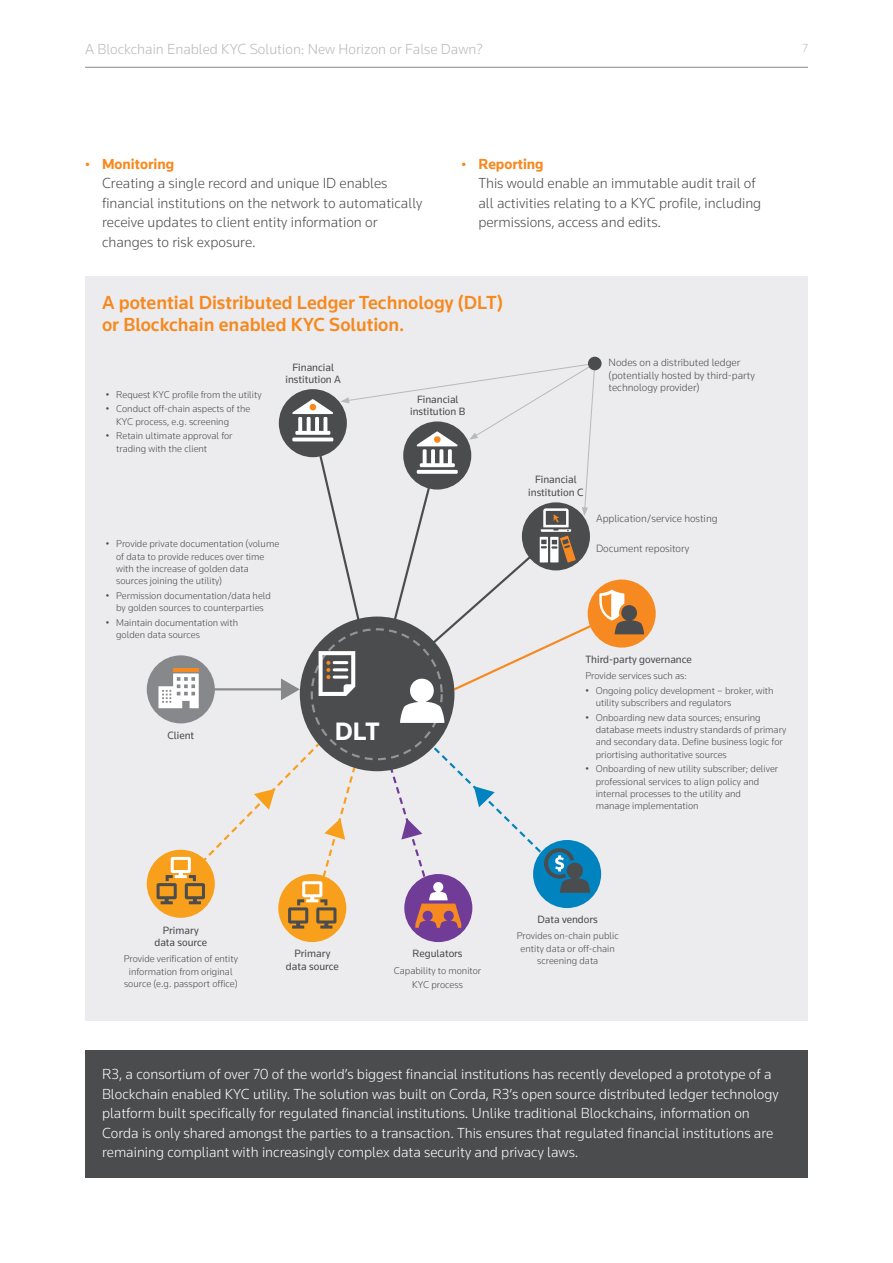
<style>
.page{position:relative;width:893px;height:1263px;background:#fff}
.page>*{position:absolute;margin:0;border:0;box-sizing:border-box;transform-origin:0 0}
.t1{font:700 26.25px "Knowledge 2017";color:#fff}
.t2{font:500 19.5px/22.5px "Knowledge 2017";color:#f6891f}
.t3{font:300 15px/19.5px "Knowledge 2017";color:#fff}
.t4{font:300 15px/19.5px "Knowledge 2017";color:#4b4c4d}
.t5{font:300 15px "Knowledge 2017";color:#b8b9bc}
.t6{font:300 12px "Knowledge 2017";color:#b8b9bc}
.t7{font:10.95px/12.3px "Knowledge 2017";color:#4b4c4d;text-align:center}
.t8{font:300 10.95px/12.3px "Knowledge 2017";color:#4b4c4d}
.t9{font:300 10.2px/12.3px "Knowledge 2017";color:#4b4c4d}
.s1{font-weight:400;font-size:13.5px;color:#f6891f}
.s2{font-weight:700;color:#f6891f}
</style>
<div class="page">
<hr style="left:85px;top:67px;width:723px;height:1px;background:#86888b">
<div style="left:85px;top:1050px;width:723px;height:128px;background:#4b4c4d"></div>
<div style="left:85px;top:276px;width:723px;height:744px;background:#ececee"></div>
<svg style="left:310px;top:444px;width:249px;height:256px"></svg>
<div style="left:300px;top:616px;width:154px;height:155px;background:#4b4c4d;border-radius:50%"></div>
<div style="left:279px;top:389px;width:68px;height:68px;background:#4b4c4d;border-radius:50%"></div>
<svg style="left:292px;top:437px;width:41px;height:4px"></svg>
<svg style="left:292px;top:399px;width:41px;height:36px"></svg>
<div style="left:588px;top:579px;width:68px;height:69px;background:#f6891f;border-radius:50%"></div>
<div style="left:522px;top:502px;width:68px;height:68px;background:#4b4c4d;border-radius:50%"></div>
<div style="left:533px;top:840px;width:68px;height:68px;background:#0083bf;border-radius:50%"></div>
<div style="left:404px;top:874px;width:68px;height:68px;background:#713c98;border-radius:50%"></div>
<div style="left:278px;top:874px;width:68px;height:68px;background:#f89f1c;border-radius:50%"></div>
<div style="left:147px;top:850px;width:68px;height:68px;background:#f89f1c;border-radius:50%"></div>
<div style="left:147px;top:655px;width:68px;height:68px;background:#86888b;border-radius:50%"></div>
<hr style="left:173px;top:668px;width:26px;height:4px;background:#f6891f">
<svg style="left:158px;top:673px;width:41px;height:35px"></svg>
<svg style="left:157px;top:741px;width:203px;height:187px"></svg>
<svg style="left:451px;top:590px;width:193px;height:102px"></svg>
<svg style="left:385px;top:740px;width:205px;height:188px"></svg>
<hr style="left:202px;top:688px;width:82px;height:2px;background:#86888b">
<svg style="left:281px;top:678px;width:19px;height:22px"></svg>
<svg style="left:319px;top:651px;width:36px;height:45px"></svg>
<svg style="left:400px;top:677px;width:44px;height:46px"></svg>
<svg style="left:340px;top:364px;width:257px;height:199px"></svg>
<div style="left:588px;top:357px;width:14px;height:13px;background:#4b4c4d;border-radius:50%"></div>
<h3 class="t5" style="left:85px;top:40px;width:399px">A Blockchain Enabled KYC Solution: New Horizon or False Dawn?</h3>
<p class="t6" style="left:802px;top:40px;width:7px">7</p>
<h3 class="t4" style="left:102px;top:154px;width:322px;text-indent:-17px"><span class="s1">•</span> <span class="s2">Monitoring<br></span>Creating a single record and unique ID enables financial institutions on the network to automatically receive updates to client entity information or changes to risk exposure.</h3>
<h3 class="t4" style="left:478px;top:154px;width:284px;text-indent:-17px"><span class="s1">•</span> <span class="s2">Reporting<br></span>This would enable an immutable audit trail of all activities relating to a KYC profile, including permissions, access and edits.</h3>
<h2 class="t2" style="left:102px;top:290px;width:403px">A potential Distributed Ledger Technology (DLT) or Blockchain enabled KYC Solution.</h2>
<p class="t9" style="left:106px;top:388px;width:157px">• Request KYC profile from the utility</p>
<p class="t9" style="left:116px;top:403px;width:136px;text-indent:-10px">• Conduct off-chain aspects of the<br>KYC process, e.g. screening</p>
<p class="t9" style="left:116px;top:429px;width:118px;text-indent:-10px">• Retain ultimate approval for trading with the client</p>
<p class="t7" style="left:286px;top:361px;width:57px">Financial institution A</p>
<p class="t7" style="left:410px;top:393px;width:57px">Financial institution B</p>
<p class="t9" style="left:116px;top:538px;width:164px;text-indent:-10px">• Provide private documentation (volume of data to provide reduces over time with the increase of golden data sources joining the utility)</p>
<p class="t9" style="left:106px;top:589px;width:167px;text-align:center">• Permission documentation/data held by golden sources to counterparties</p>
<p class="t9" style="left:116px;top:616px;width:123px;text-indent:-10px">• Maintain documentation with golden data sources</p>
<p class="t7" style="left:167px;top:729px;width:28px">Client</p>
<h1 class="t1" style="left:335px;top:715px;width:47px">DLT</h1>
<p class="t8" style="left:609px;top:356px;width:148px">Nodes on a distributed ledger (potentially hosted by third-party technology provider)</p>
<p class="t7" style="left:528px;top:473px;width:57px">Financial institution C</p>
<p class="t8" style="left:596px;top:512px;width:123px">Application/service hosting</p>
<p class="t8" style="left:596px;top:542px;width:95px">Document repository</p>
<p class="t7" style="left:585px;top:653px;width:108px">Third-party governance</p>
<p class="t9" style="left:585px;top:670px;width:103px">Provide services such as:</p>
<p class="t9" style="left:596px;top:684px;width:179px;text-indent:-10px">• Ongoing policy development – broker, with utility subscribers and regulators</p>
<p class="t9" style="left:596px;top:711px;width:192px;text-indent:-10px">• Onboarding new data sources; ensuring database meets industry standards of primary and secondary data. Define business logic for priortising authoritative sources</p>
<p class="t9" style="left:596px;top:762px;width:184px;text-indent:-10px">• Onboarding of new utility subscriber; deliver professional services to align policy and internal processes to the utility and<br>manage implementation</p>
<p class="t7" style="left:154px;top:923px;width:54px">Primary data source</p>
<p class="t9" style="left:124px;top:953px;width:116px;text-align:center">Provide verification of entity information from original source (e.g. passport office)</p>
<p class="t7" style="left:286px;top:947px;width:54px">Primary data source</p>
<p class="t7" style="left:412px;top:947px;width:52px">Regulators</p>
<p class="t9" style="left:394px;top:964px;width:89px;line-height:13px;text-align:center">Capability to monitor<br>KYC process</p>
<p class="t7" style="left:538px;top:913px;width:62px">Data vendors</p>
<p class="t9" style="left:517px;top:930px;width:104px;text-align:center">Provides on-chain public entity data or off-chain screening data</p>
<p class="t3" style="left:102px;top:1064px;width:678px">R3, a consortium of over 70 of the world’s biggest financial institutions has recently developed a prototype of a Blockchain enabled KYC utility. The solution was built on Corda, R3’s open source distributed ledger technology platform built specifically for regulated financial institutions. Unlike traditional Blockchains, information on Corda is only shared amongst the parties to a transaction. This ensures that regulated financial institutions are remaining compliant with increasingly complex data security and privacy laws.</p>
</div>
